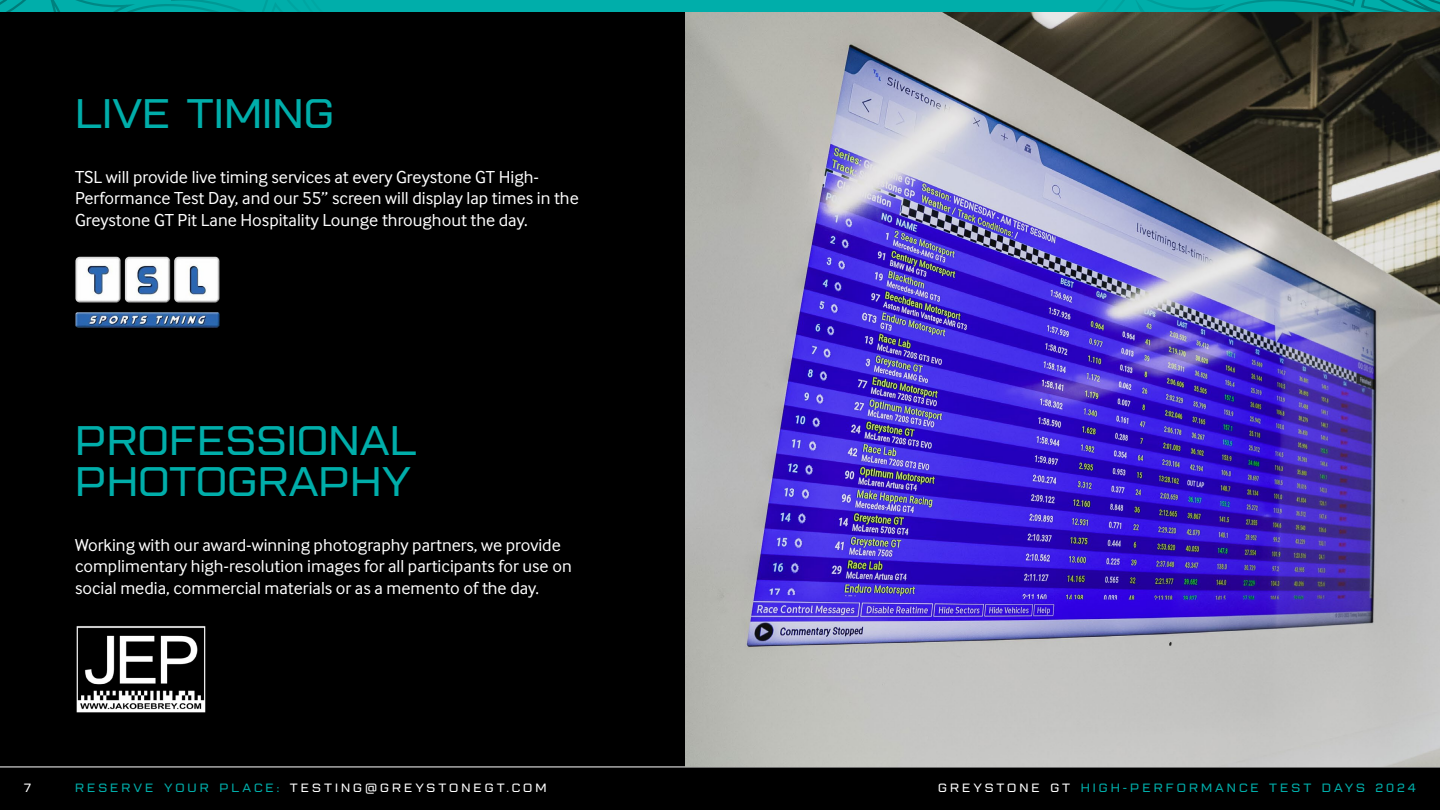
<style>
.page{position:relative;width:1440px;height:810px;background:#fff}
.page>*{position:absolute;margin:0;border:0;box-sizing:border-box;transform-origin:0 0}
.t1{font:41.25px/41.2px "Lustra Text";color:#00aeaa}
.t2{font:18px/21.6px "Inter Face Corp";color:#fff}
.t3{font:12px "Lustra Text";letter-spacing:.25em;color:#fff}
.t4{font:12px "Lustra Text";letter-spacing:.25em;color:#00aeaa}
.s1{color:#00aeaa}
.s2{color:#fff}
</style>
<div class="page">
<svg style="left:0;top:0;width:365px;height:13px;background:#009c98"></svg>
<svg style="left:1028px;top:0;width:412px;height:13px;background:#06a09b"></svg>
<div style="left:0;top:13px;width:1440px;height:797px;background:#000"></div>
<hr style="left:0;top:767px;width:1440px;height:1px;background:#fff">
<img style="left:75px;top:256px;width:145px;height:72px">
<img style="left:76px;top:626px;width:130px;height:87px">
<img style="left:686px;top:13px;width:754px;height:754px">
<h1 class="t1" style="left:75px;top:94px;width:261px">LIVE TIMING</h1>
<p class="t2" style="left:75px;top:166px;width:505px">TSL will provide live timing services at every Greystone GT High-<br>Performance Test Day, and our 55” screen will display lap times in the<br>Greystone GT Pit Lane Hospitality Lounge throughout the day.</p>
<h1 class="t1" style="left:75px;top:421px;width:343px">PROFESSIONAL<br>PHOTOGRAPHY</h1>
<p class="t2" style="left:75px;top:534px;width:498px">Working with our award-winning photography partners, we provide complimentary high-resolution images for all participants for use on social media, commercial materials or as a memento of the day.</p>
<p class="t3" style="left:24px;top:780px;width:8px">7</p>
<p class="t3" style="left:75px;top:780px;width:473px"><span class="s1">RESERVE YOUR PLACE:</span> TESTING@GREYSTONEGT.COM</p>
<p class="t4" style="left:938px;top:780px;width:479px"><span class="s2">GREYSTONE GT</span> HIGH-PERFORMANCE TEST DAYS 2024</p>
</div>
